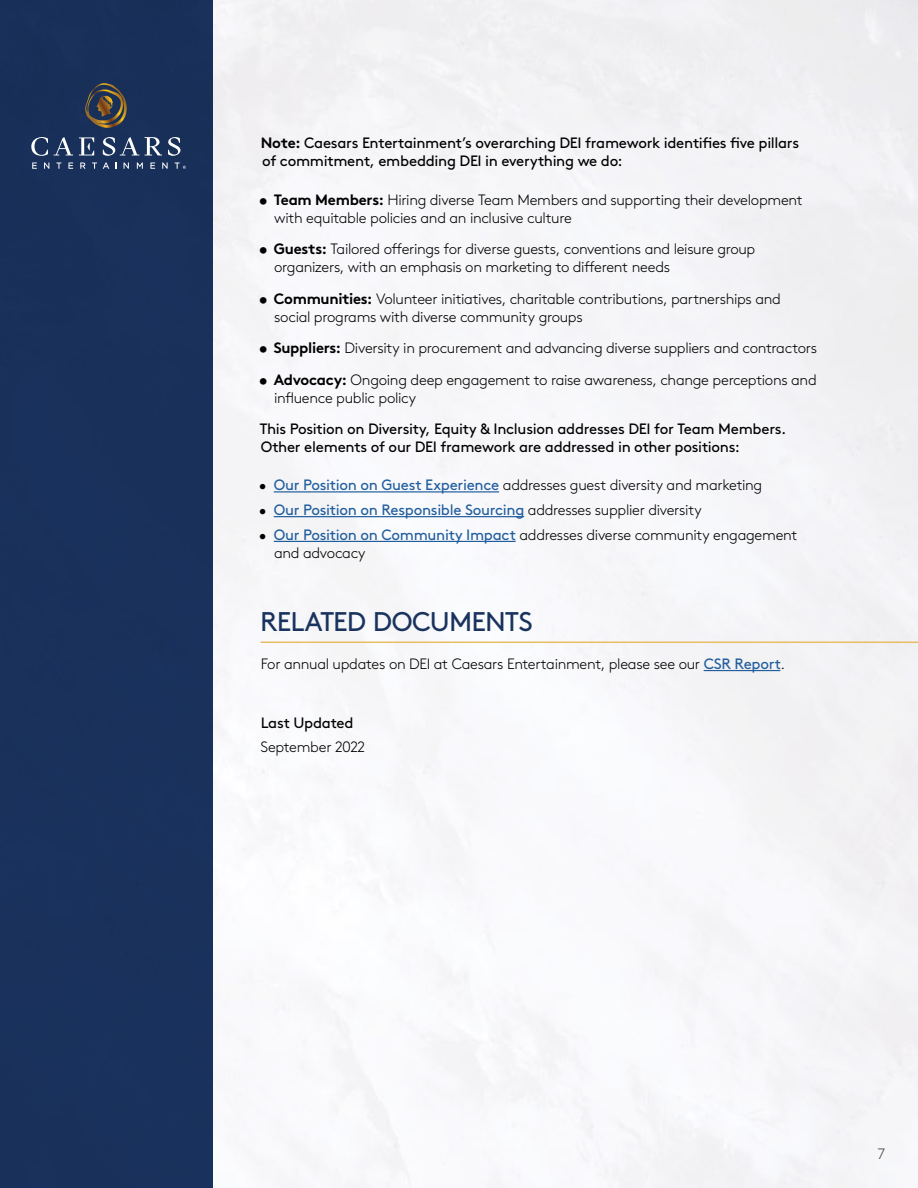
<style>
.page{position:relative;width:918px;height:1188px;background:#fff}
.page>*{position:absolute;margin:0;border:0;box-sizing:border-box;transform-origin:0 0}
.t1{font:27px "Brown Pro";letter-spacing:-.025em;color:#1a335e}
.t2{font:300 15px/18px "Brown Pro";letter-spacing:-.02em;color:#000}
.t3{font:15px/18px "Brown Pro";letter-spacing:-.02em;color:#000}
.t4{font:15px "Brown Pro";letter-spacing:-.02em;color:#215e9e}
.s1{font-weight:700}
.s2{font-weight:400;color:#215e9e}
.s3{font-weight:300;color:#000}
</style>
<div class="page">
<div style="left:0;top:0;width:213px;height:1188px;background:#1a335e"></div>
<svg style="left:79px;top:137px;width:15px;height:18px"></svg>
<svg style="left:54px;top:137px;width:19px;height:18px"></svg>
<svg style="left:145px;top:137px;width:17px;height:18px"></svg>
<svg style="left:103px;top:137px;width:36px;height:19px"></svg>
<svg style="left:168px;top:137px;width:13px;height:19px"></svg>
<svg style="left:31px;top:137px;width:17px;height:19px"></svg>
<svg style="left:32px;top:163px;width:5px;height:6px"></svg>
<svg style="left:44px;top:163px;width:5px;height:6px"></svg>
<svg style="left:56px;top:163px;width:5px;height:6px"></svg>
<svg style="left:68px;top:163px;width:5px;height:6px"></svg>
<svg style="left:80px;top:163px;width:5px;height:6px"></svg>
<svg style="left:92px;top:163px;width:5px;height:6px"></svg>
<svg style="left:103px;top:162px;width:6px;height:7px"></svg>
<svg style="left:124px;top:163px;width:5px;height:6px"></svg>
<svg style="left:137px;top:163px;width:6px;height:6px"></svg>
<svg style="left:150px;top:163px;width:5px;height:6px"></svg>
<svg style="left:162px;top:163px;width:6px;height:6px"></svg>
<svg style="left:175px;top:163px;width:11px;height:6px"></svg>
<svg style="left:85px;top:83px;width:42px;height:45px"></svg>
<hr style="left:274px;top:491px;width:225px;height:2px;background:#215e9e">
<hr style="left:274px;top:516px;width:250px;height:1px;background:#215e9e">
<hr style="left:274px;top:541px;width:242px;height:1px;background:#215e9e">
<hr style="left:704px;top:670px;width:76px;height:1px;background:#215e9e">
<hr style="left:261px;top:642px;width:657px;height:1px;background:#e6be63">
<p class="t3" style="left:261px;top:133px;width:540px"><span class="s1">Note:</span> Caesars Entertainment’s overarching DEI framework identifies five pillars of commitment, embedding DEI in everything we do:</p>
<p class="t2" style="left:274px;top:189px;width:530px;text-indent:-15px"><span class="s1">• Team Members:</span> Hiring diverse Team Members and supporting their development with equitable policies and an inclusive culture</p>
<p class="t2" style="left:274px;top:239px;width:483px;text-indent:-15px"><span class="s1">• Guests:</span> Tailored offerings for diverse guests, conventions and leisure group organizers, with an emphasis on marketing to different needs</p>
<p class="t2" style="left:274px;top:288px;width:508px;text-indent:-15px"><span class="s1">• Communities:</span> Volunteer initiatives, charitable contributions, partnerships and social programs with diverse community groups</p>
<p class="t2" style="left:259px;top:338px;width:560px"><span class="s1">• Suppliers:</span> Diversity in procurement and advancing diverse suppliers and contractors</p>
<p class="t2" style="left:274px;top:369px;width:544px;text-indent:-15px"><span class="s1">• Advocacy:</span> Ongoing deep engagement to raise awareness, change perceptions and influence public policy</p>
<p class="t3" style="left:260px;top:419px;width:528px">This Position on Diversity, Equity &amp; Inclusion addresses DEI for Team Members.<br>Other elements of our DEI framework are addressed in other positions:</p>
<p class="t2" style="left:259px;top:475px;width:505px">• <span class="s2">Our Position on Guest Experience</span> addresses guest diversity and marketing</p>
<p class="t4" style="left:259px;top:499px;width:444px"><span class="s3">•</span> Our Position on Responsible Sourcing <span class="s3">addresses supplier diversity</span></p>
<p class="t2" style="left:274px;top:525px;width:525px;text-indent:-15px">• <span class="s2">Our Position on Community Impact</span> addresses diverse community engagement and advocacy</p>
<h1 class="t1" style="left:260px;top:601px;width:274px">RELATED DOCUMENTS</h1>
<p class="t2" style="left:261px;top:654px;width:526px">For annual updates on DEI at Caesars Entertainment, please see our <span class="s2">CSR Report</span>.</p>
<p class="t3" style="left:261px;top:712px;width:95px">Last Updated</p>
<p class="t2" style="left:261px;top:737px;width:106px">September 2022</p>
<p class="t2" style="left:878px;top:1143px;width:9px">7</p>
</div>
